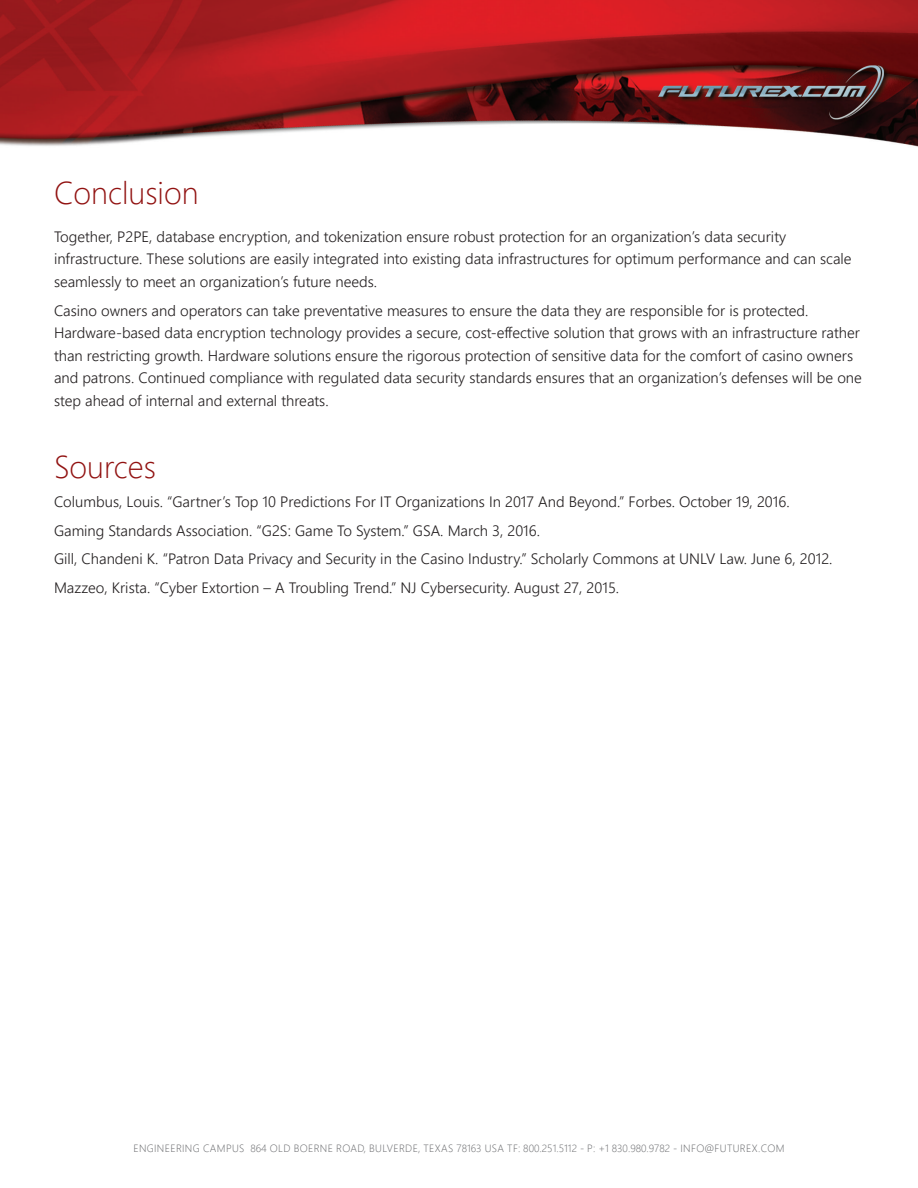
<style>
.page{position:relative;width:918px;height:1188px;background:#fff}
.page>*{position:absolute;margin:0;border:0;box-sizing:border-box;transform-origin:0 0}
.Thin_Title{font:300 31.5px "Segoe UI";color:#911211}
.Text{font:300 31.5px "Segoe UI";color:#911211}
.Text-2{font:300 15px/22.5px "Segoe UI";color:#231f20}
.t1{font:300 10.5px "Segoe UI";letter-spacing:.035em;color:#656669}
</style>
<div class="page">
<img style="left:0;top:0;width:918px;height:147px">
<p class="Thin_Title" style="left:54px;top:163px;width:146px">Conclusion</p>
<p class="Text-2" style="left:54px;top:223px;width:799px">Together, P2PE, database encryption, and tokenization ensure robust protection for an organization’s data security infrastructure. These solutions are easily integrated into existing data infrastructures for optimum performance and can scale seamlessly to meet an organization’s future needs.</p>
<p class="Text-2" style="left:54px;top:298px;width:809px">Casino owners and operators can take preventative measures to ensure the data they are responsible for is protected.<br>Hardware-based data encryption technology provides a secure, cost-effective solution that grows with an infrastructure rather than restricting growth. Hardware solutions ensure the rigorous protection of sensitive data for the comfort of casino owners and patrons. Continued compliance with regulated data security standards ensures that an organization’s defenses will be one step ahead of internal and external threats.</p>
<p class="Text" style="left:54px;top:437px;width:104px">Sources</p>
<p class="Text-2" style="left:54px;top:489px;width:737px">Columbus, Louis. “Gartner’s Top 10 Predictions For IT Organizations In 2017 And Beyond.” Forbes. October 19, 2016.</p>
<p class="Text-2" style="left:54px;top:517px;width:488px">Gaming Standards Association. “G2S: Game To System.” GSA. March 3, 2016.</p>
<p class="Text-2" style="left:54px;top:546px;width:780px">Gill, Chandeni K. “Patron Data Privacy and Security in the Casino Industry.” Scholarly Commons at UNLV Law. June 6, 2012.</p>
<p class="Text-2" style="left:54px;top:574px;width:567px">Mazzeo, Krista. “Cyber Extortion – A Troubling Trend.” NJ Cybersecurity. August 27, 2015.</p>
<p class="t1" style="left:133px;top:1139px;width:653px">ENGINEERING CAMPUS 864 OLD BOERNE ROAD, BULVERDE, TEXAS 78163 USA TF: 800.251.5112 - P: +1 830.980.9782 - INFO@FUTUREX.COM</p>
</div>
